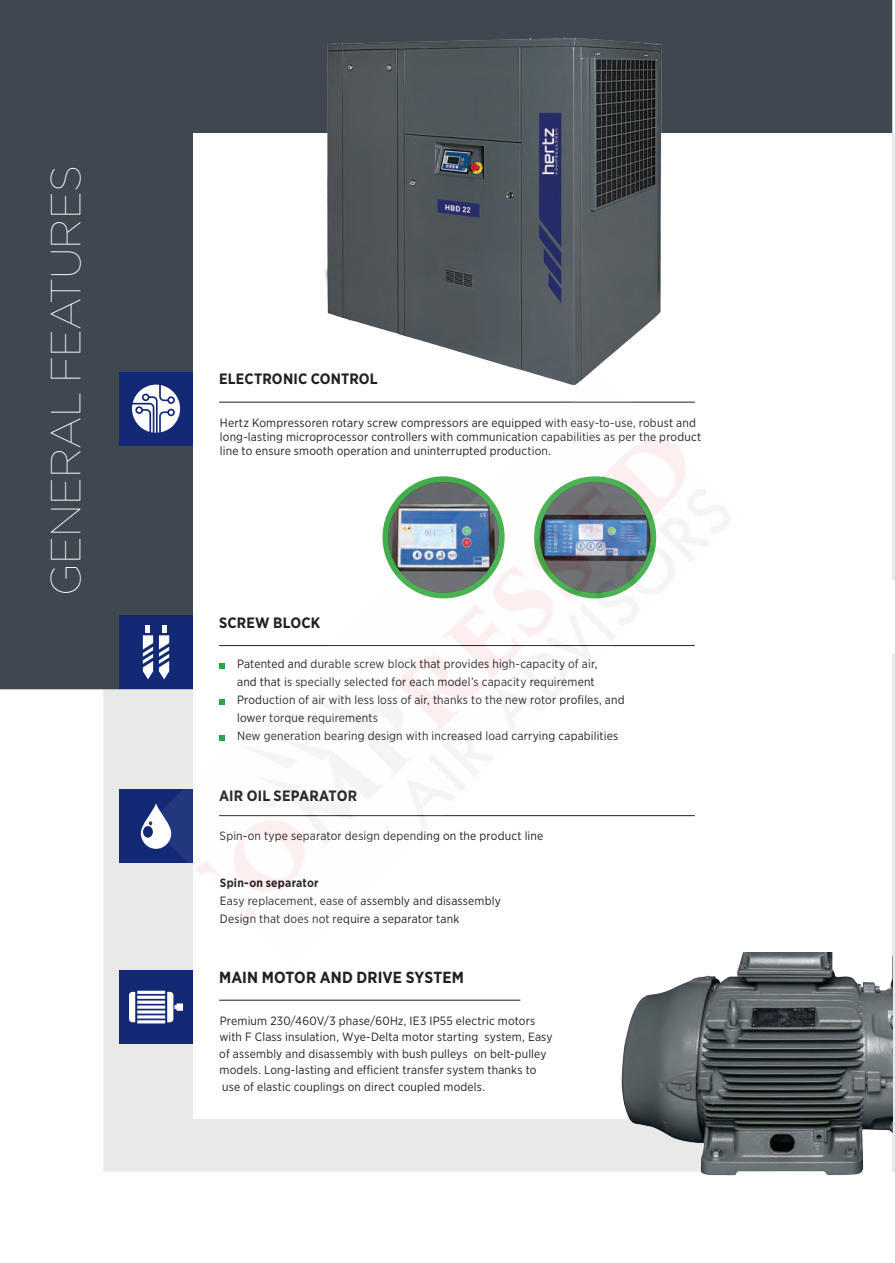
<style>
.page{position:relative;width:895px;height:1263px;background:#fff}
.page>*{position:absolute;margin:0;border:0;box-sizing:border-box;transform-origin:0 0}
.t1{font:100 42px "Gotham";letter-spacing:-.02em;color:#fff}
.t2{font:700 16.05px "Gotham Narrow";letter-spacing:.005em;color:#231f20}
.t3{font:700 15px "Gotham Narrow";letter-spacing:.01em;color:#231f20}
.t4{font:12px/18px "Gotham Narrow";letter-spacing:.015em;color:#231f20}
.t5{font:700 12px "Gotham Narrow";letter-spacing:.02em;color:#231f20}
</style>
<div class="page">
<div style="left:103px;top:689px;width:490px;height:483px;background:#e9e9e9"></div>
<div style="left:0;top:0;width:892px;height:689px;background:#3f4851"></div>
<div style="left:193px;top:133px;width:699px;height:986px;background:#fff"></div>
<hr style="left:219px;top:1000px;width:301px;height:1px;background:#231f20">
<div style="left:119px;top:970px;width:74px;height:74px;background:#142975"></div>
<svg style="left:129px;top:991px;width:54px;height:32px"></svg>
<hr style="left:892px;top:654px;width:3px;height:518px;background:#231f20">
<hr style="left:892px;top:133px;width:3px;height:446px;background:#231f20">
<img style="left:292px;top:16px;width:394px;height:356px">
<img style="left:593px;top:953px;width:299px;height:223px">
<img style="left:112px;top:372px;width:671px;height:595px">
<h1 class="t1" style="left:40px;top:596px;width:432px;rotate:-90deg">GENERAL FEATURES</h1>
<p class="t3" style="left:219px;top:369px;width:160px">ELECTRONIC CONTROL</p>
<p class="t4" style="left:220px;top:415px;width:483px;line-height:14.4px">Hertz Kompressoren rotary screw compressors are equipped with easy-to-use, robust and long-lasting microprocessor controllers with communication capabilities as per the product line to ensure smooth operation and uninterrupted production.</p>
<p class="t3" style="left:219px;top:613px;width:103px">SCREW BLOCK</p>
<p class="t4" style="left:237px;top:655px;width:389px">Patented and durable screw block that provides high-capacity of air,<br>and that is specially selected for each model’s capacity requirement Production of air with less loss of air, thanks to the new rotor profiles, and lower torque requirements<br>New generation bearing design with increased load carrying capabilities</p>
<p class="t3" style="left:219px;top:786px;width:140px">AIR OIL SEPARATOR</p>
<p class="t4" style="left:220px;top:827px;width:325px">Spin-on type separator design depending on the product line</p>
<p class="t5" style="left:220px;top:875px;width:100px">Spin-on separator</p>
<p class="t4" style="left:220px;top:892px;width:282px">Easy replacement, ease of assembly and disassembly<br>Design that does not require a separator tank</p>
<h2 class="t2" style="left:219px;top:967px;width:246px">MAIN MOTOR AND DRIVE SYSTEM</h2>
<p class="t4" style="left:219px;top:1012px;width:335px;line-height:16.5px">Premium 230/460V/3 phase/60Hz, IE3 IP55 electric motors with F Class insulation, Wye-Delta motor starting system, Easy of assembly and disassembly with bush pulleys on belt-pulley models. Long-lasting and efficient transfer system thanks to use of elastic couplings on direct coupled models.</p>
</div>
